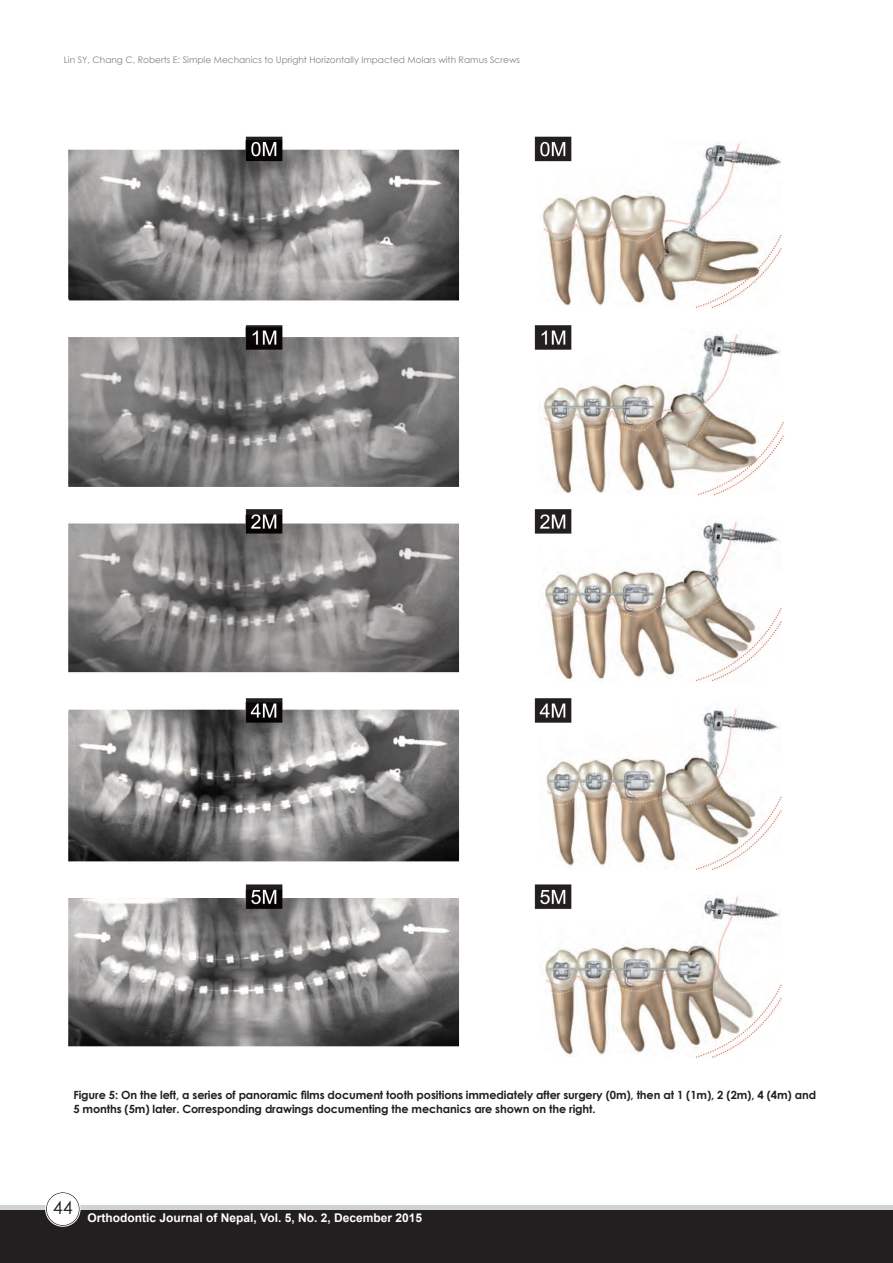
<style>
.page{position:relative;width:893px;height:1263px;background:#fff}
.page>*{position:absolute;margin:0;border:0;box-sizing:border-box;transform-origin:0 0}
.t1{font:18px "Century Gothic";color:#231f20}
.t2{font:700 12px "Arial";color:#fff}
.t3{font:700 11.25px/13.5px "Century Gothic";letter-spacing:-.01em;color:#231f20}
.t4{font:9px "Century Gothic";color:#808285}
</style>
<div class="page">
<div style="left:0;top:1205px;width:893px;height:58px;background:linear-gradient(to right,#d1d2d4,#d1d2d4)"></div>
<div style="left:0;top:1211px;width:893px;height:52px;background:#231f20"></div>
<div style="left:46px;top:1192px;width:33px;height:33px;background:#fff;border-radius:50%"></div>
<div style="left:46px;top:1192px;width:34px;height:34px;border:1px solid #231f20;border-radius:50%"></div>
<div style="left:45px;top:1191px;width:35px;height:36px;border:1px solid #fff;border-radius:50%"></div>
<img style="left:68px;top:136px;width:716px;height:922px">
<p class="t4" style="left:64px;top:54px;width:458px">Lin SY, Chang C, Roberts E: Simple Mechanics to Upright Horizontally Impacted Molars with Ramus Screws</p>
<p class="t3" style="left:73px;top:1088px;width:744px">Figure 5: On the left, a series of panoramic films document tooth positions immediately after surgery (0m), then at 1 (1m), 2 (2m), 4 (4m) and<br>5 months (5m) later. Corresponding drawings documenting the mechanics are shown on the right.</p>
<h1 class="t1" style="left:53px;top:1195px;width:21px">44</h1>
<p class="t2" style="left:88px;top:1209px;width:336px">Orthodontic Journal of Nepal, Vol. 5, No. 2, December 2015</p>
</div>
